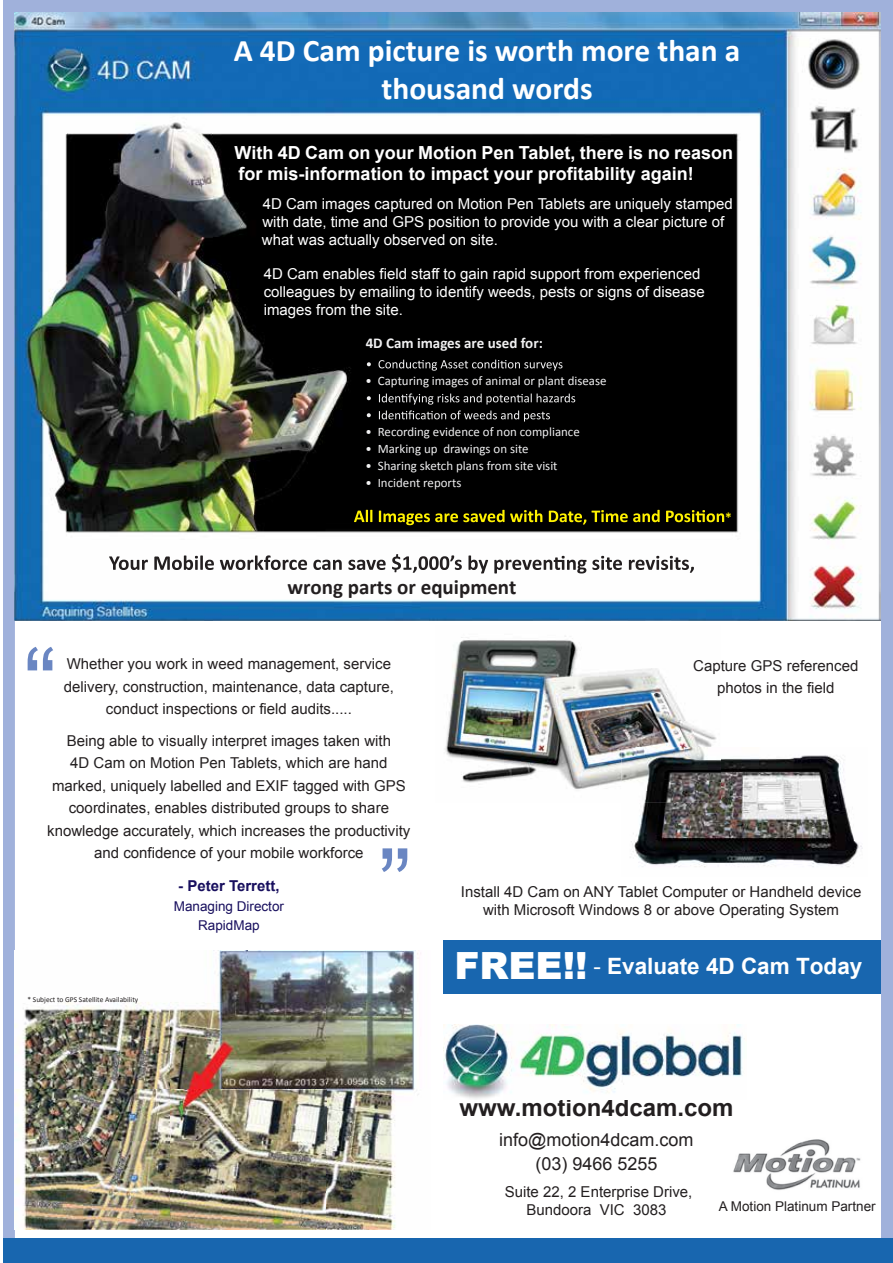
<style>
.page{position:relative;width:893px;height:1263px;background:#fff}
.page>*{position:absolute;margin:0;border:0;box-sizing:border-box;transform-origin:0 0}
.t1{font:700 31.5px/37.8px "Calibri";color:#fff;text-align:center}
.t2{font:700 24px "Arial";color:#231f20}
.t3{font:700 22.5px "Arial";color:#fff}
.t4{font:700 21px "Calibri";color:#231f20}
.t5{font:700 18px/21.6px "Arial";color:#fff}
.t6{font:18px/24px "Arial";color:#231f20;text-align:center}
.t7{font:15px/22.5px "Arial";color:#231f20;text-align:center}
.t8{font:15px/18px "Arial";color:#fff}
.t9{font:700 15px "Calibri";color:#f1f1f2}
.t10{font:700 15px "Arial";color:#180f5e}
.t11{font:13.5px/19.5px "Arial";color:#180f5e;text-align:center}
.t12{font:13.5px "Arial";color:#231f20}
.t13{font:700 13.5px "Calibri";color:#fff200}
.t14{font:12.9px "Calibri";color:#f1f1f2}
.t15{font:7.5px "Calibri";color:#231f20}
.s1{font-weight:900;font-size:37.5px}
.s2{font-weight:400}
</style>
<div class="page">
<div style="left:3px;top:0;width:890px;height:1239px;background:#a0b1db"></div>
<div style="left:15px;top:76px;width:866px;height:1187px;background:#fff"></div>
<img style="left:15px;top:12px;width:866px;height:608px">
<div style="left:3px;top:1239px;width:890px;height:24px;background:#1866af"></div>
<svg style="left:109px;top:554px;width:585px;height:19px"></svg>
<svg style="left:354px;top:510px;width:370px;height:15px"></svg>
<div style="left:443px;top:940px;width:438px;height:53px;background:#1866af"></div>
<img style="left:14px;top:951px;width:407px;height:278px">
<img style="left:733px;top:1139px;width:128px;height:51px">
<svg style="left:367px;top:360px;width:195px;height:11px"></svg>
<svg style="left:367px;top:393px;width:208px;height:29px"></svg>
<svg style="left:28px;top:647px;width:25px;height:23px"></svg>
<svg style="left:382px;top:848px;width:25px;height:24px"></svg>
<img style="left:443px;top:1024px;width:300px;height:75px">
<img style="left:445px;top:636px;width:272px;height:154px">
<img style="left:630px;top:755px;width:233px;height:112px">
<img style="left:621px;top:747px;width:100px;height:56px">
<h1 class="t1" style="left:234px;top:31px;width:508px">A 4D Cam picture is worth more than a thousand words</h1>
<p class="t5" style="left:235px;top:142px;width:500px">With 4D Cam on your Motion Pen Tablet, there is no reason for mis-information to impact your profitability again!</p>
<p class="t8" style="left:262px;top:195px;width:472px">4D Cam images captured on Motion Pen Tablets are uniquely stamped with date, time and GPS position to provide you with a clear picture of what was actually observed on site.</p>
<p class="t8" style="left:264px;top:265px;width:443px">4D Cam enables field staff to gain rapid support from experienced colleagues by emailing to identify weeds, pests or signs of disease images from the site.</p>
<p class="t9" style="left:366px;top:334px;width:179px">4D Cam images are used for:</p>
<p class="t14" style="left:366px;top:373px;width:242px">• Capturing images of animal or plant disease</p>
<p class="t14" style="left:366px;top:424px;width:216px">• Recording evidence of non compliance</p>
<p class="t14" style="left:365px;top:441px;width:165px">• Marking up drawings on site</p>
<p class="t14" style="left:365px;top:458px;width:194px">• Sharing sketch plans from site visit</p>
<p class="t14" style="left:365px;top:475px;width:97px">• Incident reports</p>
<h3 class="t4" style="left:288px;top:573px;width:230px">wrong parts or equipment</h3>
<p class="t13" style="left:725px;top:509px;width:8px">*</p>
<p class="t7" style="left:64px;top:653px;width:331px">Whether you work in weed management, service delivery, construction, maintenance, data capture, conduct inspections or field audits.....</p>
<p class="t7" style="left:47px;top:729px;width:365px">Being able to visually interpret images taken with<br>4D Cam on Motion Pen Tablets, which are hand marked, uniquely labelled and EXIF tagged with GPS coordinates, enables distributed groups to share knowledge accurately, which increases the productivity and confidence of your mobile workforce</p>
<p class="t10" style="left:178px;top:876px;width:103px">- Peter Terrett,</p>
<p class="t11" style="left:174px;top:896px;width:112px">Managing Director<br>RapidMap</p>
<p class="t15" style="left:27px;top:994px;width:112px">* Subject to GPS Satellite Availability</p>
<p class="t7" style="left:693px;top:654px;width:167px">Capture GPS referenced photos in the field</p>
<p class="t7" style="left:461px;top:883px;width:402px;line-height:18px">Install 4D Cam on ANY Tablet Computer or Handheld device with Microsoft Windows 8 or above Operating System</p>
<h3 class="t3" style="left:454px;top:951px;width:409px"><span class="s1">FREE!!</span> <span class="s2">-</span> Evaluate 4D Cam Today</h3>
<h2 class="t2" style="left:460px;top:1091px;width:275px">www.motion4dcam.com</h2>
<p class="t6" style="left:499px;top:1127px;width:196px">info@motion4dcam.com (03) 9466 5255</p>
<p class="t7" style="left:505px;top:1182px;width:189px;line-height:18px">Suite 22, 2 Enterprise Drive,<br>Bundoora VIC 3083</p>
<p class="t12" style="left:719px;top:1197px;width:158px">A Motion Platinum Partner</p>
</div>
